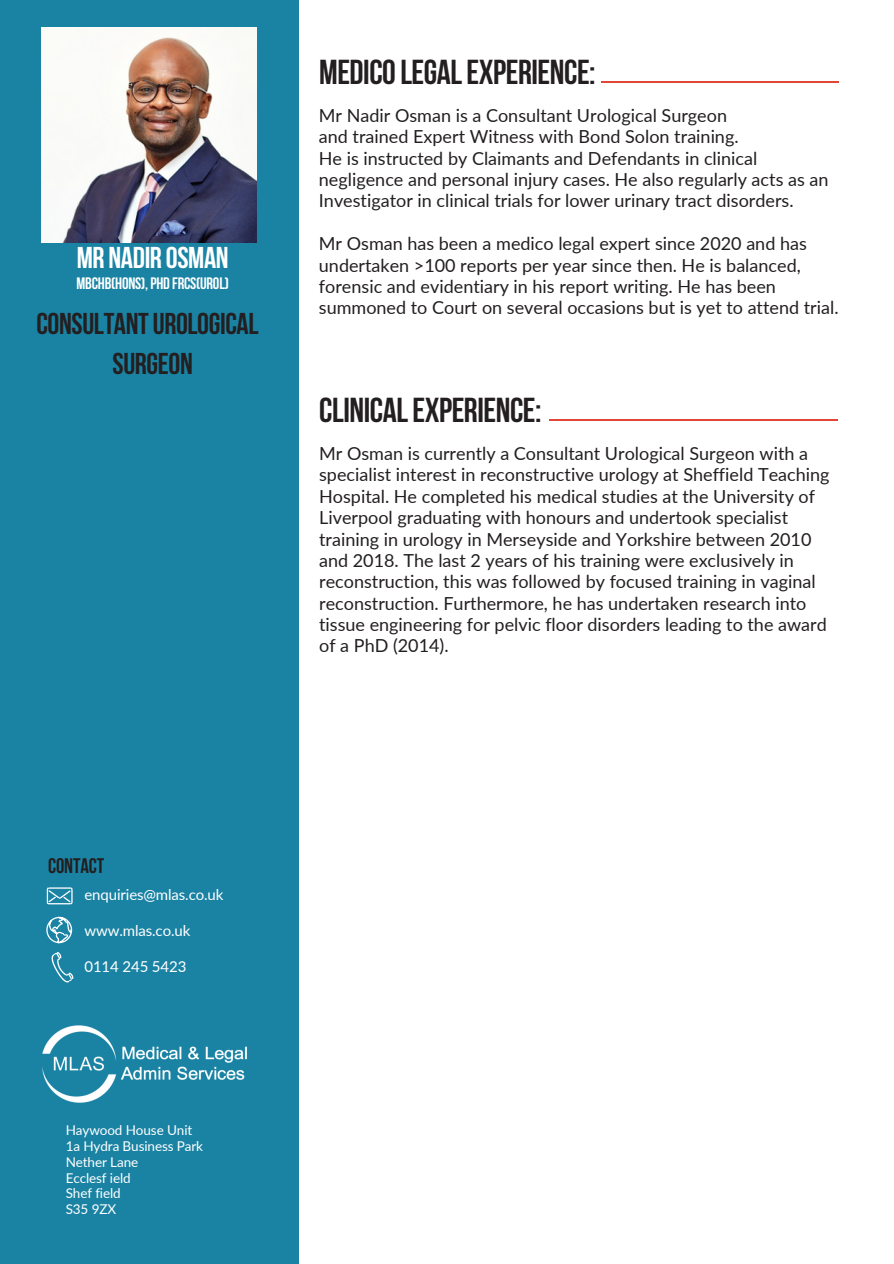
<style>
.page{position:relative;width:894px;height:1264px;background:#fff}
.page>*{position:absolute;margin:0;border:0;box-sizing:border-box;transform-origin:0 0}
.t1{font:700 34.5px "Bebas Neue";letter-spacing:-.015em;color:#231f20}
.t2{font:700 30px/39.3px "Bebas Neue";letter-spacing:-.015em;color:#231f20;text-align:center}
.t3{font:700 30px "Bebas Neue";letter-spacing:-.015em;color:#fff}
.t4{font:700 21px "Bebas Neue";letter-spacing:-.005em;color:#231f20}
.t5{font:18px/21.3px "Lato";color:#231f20}
.t6{font:700 16.5px "Bebas Neue";letter-spacing:-.01em;color:#fff}
.t7{font:15px "Lato";letter-spacing:-.01em;color:#fff}
.t8{font:13.5px/15.8px "Lato";letter-spacing:-.01em;color:#fff}
</style>
<div class="page">
<hr style="left:601px;top:82px;width:237px;height:1px;background:#e24634">
<div style="left:0;top:0;width:298px;height:1263px;background:#1a83a4"></div>
<hr style="left:549px;top:419px;width:289px;height:1px;background:#e24634">
<img style="left:42px;top:28px;width:215px;height:215px">
<svg style="left:46px;top:887px;width:27px;height:56px"></svg>
<img style="left:42px;top:1025px;width:205px;height:78px">
<p class="t3" style="left:77px;top:245px;width:153px">MR NADIR OSMAN</p>
<p class="t6" style="left:76px;top:277px;width:154px">MBCHB(HONS),PHD FRCS(UROL)</p>
<p class="t2" style="left:36px;top:307px;width:224px">CONSULTANTUROLOGICAL<br>SURGEON</p>
<h3 class="t1" style="left:319px;top:58px;width:278px">MEDICOLEGALEXPERIENCE:</h3>
<h2 class="t5" style="left:319px;top:104px;width:511px">Mr Nadir Osman is a Consultant Urological Surgeon<br>and trained Expert Witness with Bond Solon training.<br>He is instructed by Claimants and Defendants in clinical negligence and personal injury cases. He also regularly acts as an</h2>
<h5 class="t5" style="left:319px;top:190px;width:476px">Investigator in clinical trials for lower urinary tract disorders.</h5>
<h5 class="t5" style="left:319px;top:232px;width:521px">Mr Osman has been a medico legal expert since 2020 and has undertaken &gt;100 reports per year since then. He is balanced, forensic and evidentiary in his report writing. He has been summoned to Court on several occasions but is yet to attend trial.</h5>
<p class="t1" style="left:319px;top:396px;width:224px">CLINICALEXPERIENCE:</p>
<p class="t5" style="left:319px;top:442px;width:512px">Mr Osman is currently a Consultant Urological Surgeon with a specialist interest in reconstructive urology at Sheffield Teaching Hospital. He completed his medical studies at the University of Liverpool graduating with honours and undertook specialist training in urology in Merseyside and Yorkshire between 2010 and 2018. The last 2 years of his training were exclusively in reconstruction, this was followed by focused training in vaginal reconstruction. Furthermore, he has undertaken research into tissue engineering for pelvic floor disorders leading to the award of a PhD (2014).</p>
<p class="t4" style="left:48px;top:857px;width:58px">CONTACT</p>
<p class="t7" style="left:84px;top:884px;width:140px">enquiries@mlas.co.uk</p>
<p class="t7" style="left:84px;top:920px;width:107px">www.mlas.co.uk</p>
<p class="t7" style="left:84px;top:956px;width:103px">0114 245 5423</p>
<h1 class="t8" style="left:66px;top:1122px;width:139px">Haywood House Unit<br>1a Hydra Business Park<br>Nether Lane</h1>
<h4 class="t8" style="left:66px;top:1169px;width:66px">Ecclesf ield</h4>
<h4 class="t8" style="left:66px;top:1185px;width:57px">Shef field</h4>
<h1 class="t8" style="left:66px;top:1200px;width:52px">S35 9ZX</h1>
</div>
